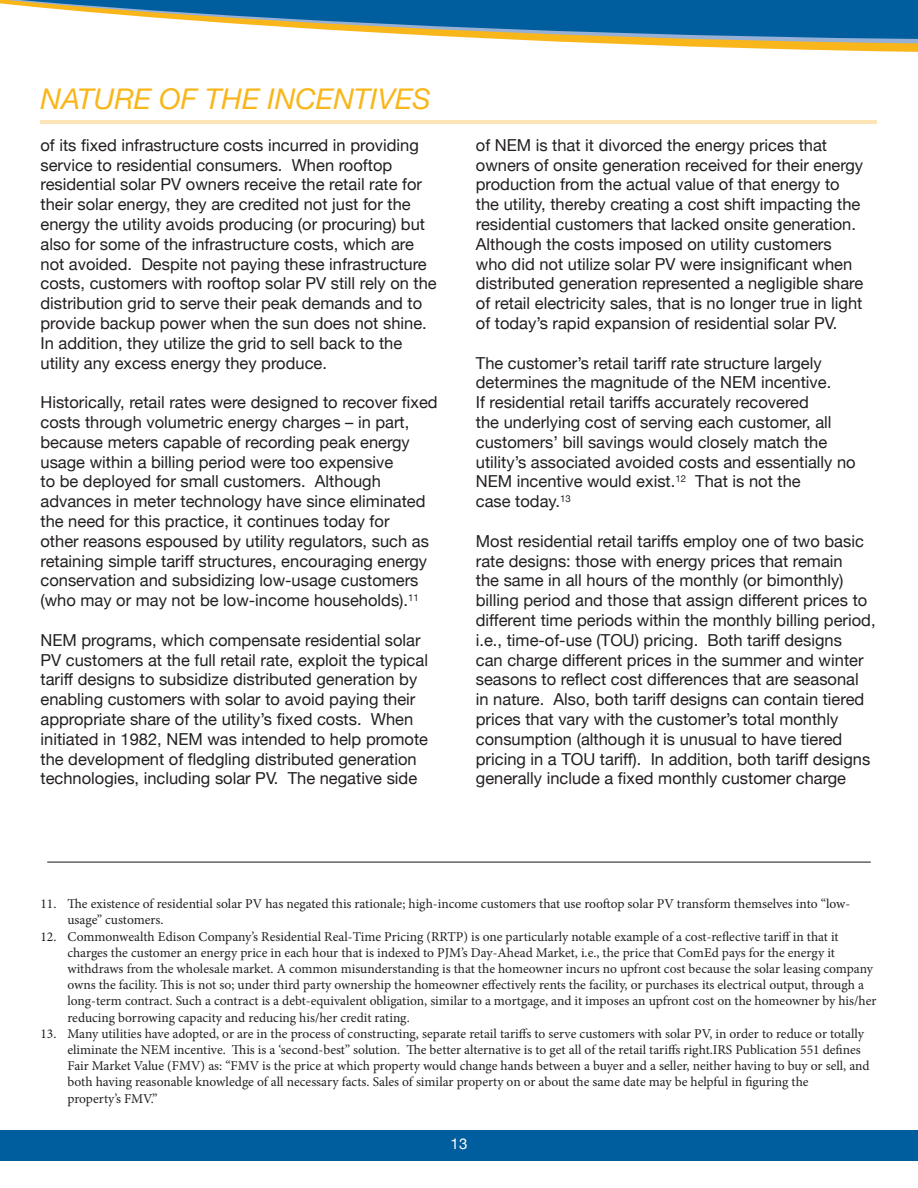
<style>
.page{position:relative;width:918px;height:1188px;background:#fff}
.page>*{position:absolute;margin:0;border:0;box-sizing:border-box;transform-origin:0 0}
.t1{font:italic 28.5px "Helvetica Neue";color:#f9b61b}
.t2{font:16.5px/19.8px "Helvetica Neue";color:#231f20}
.t3{font:15px "Helvetica Neue";color:#fff}
.t4{font:13.5px/16.2px "Minion Pro";color:#231f20}
</style>
<div class="page">
<div style="left:0;top:1130px;width:918px;height:30px;background:#005e9e"></div>
<svg style="left:0;top:0;width:918px;height:52px"></svg>
<hr style="left:47px;top:861px;width:824px;height:2px;background:#636366">
<hr style="left:40px;top:120px;width:838px;height:4px;background:#fde4b7">
<h1 class="t1" style="left:40px;top:81px;width:392px">NATURE OF THE INCENTIVES</h1>
<p class="t2" style="left:40px;top:135px;width:398px">of its fixed infrastructure costs incurred in providing service to residential consumers. When rooftop residential solar PV owners receive the retail rate for their solar energy, they are credited not just for the energy the utility avoids producing (or procuring) but also for some of the infrastructure costs, which are not avoided. Despite not paying these infrastructure costs, customers with rooftop solar PV still rely on the distribution grid to serve their peak demands and to provide backup power when the sun does not shine.<br>In addition, they utilize the grid to sell back to the utility any excess energy they produce.</p>
<p class="t2" style="left:40px;top:392px;width:399px">Historically, retail rates were designed to recover fixed costs through volumetric energy charges – in part, because meters capable of recording peak energy usage within a billing period were too expensive<br>to be deployed for small customers. Although advances in meter technology have since eliminated the need for this practice, it continues today for<br>other reasons espoused by utility regulators, such as retaining simple tariff structures, encouraging energy conservation and subsidizing low-usage customers (who may or may not be low-income households).<sup>11</sup></p>
<p class="t2" style="left:40px;top:630px;width:389px">NEM programs, which compensate residential solar PV customers at the full retail rate, exploit the typical tariff designs to subsidize distributed generation by enabling customers with solar to avoid paying their appropriate share of the utility’s fixed costs. When initiated in 1982, NEM was intended to help promote the development of fledgling distributed generation technologies, including solar PV. The negative side</p>
<p class="t2" style="left:476px;top:135px;width:389px">of NEM is that it divorced the energy prices that owners of onsite generation received for their energy production from the actual value of that energy to the utility, thereby creating a cost shift impacting the residential customers that lacked onsite generation.<br>Although the costs imposed on utility customers who did not utilize solar PV were insignificant when distributed generation represented a negligible share of retail electricity sales, that is no longer true in light of today’s rapid expansion of residential solar PV.</p>
<p class="t2" style="left:476px;top:353px;width:381px">The customer’s retail tariff rate structure largely determines the magnitude of the NEM incentive.<br>If residential retail tariffs accurately recovered<br>the underlying cost of serving each customer, all customers’ bill savings would closely match the utility’s associated avoided costs and essentially no NEM incentive would exist.<sup>12</sup> That is not the<br>case today.<sup>13</sup></p>
<p class="t2" style="left:476px;top:531px;width:401px">Most residential retail tariffs employ one of two basic rate designs: those with energy prices that remain<br>the same in all hours of the monthly (or bimonthly) billing period and those that assign different prices to different time periods within the monthly billing period, i.e., time-of-use (TOU) pricing. Both tariff designs<br>can charge different prices in the summer and winter seasons to reflect cost differences that are seasonal in nature. Also, both tariff designs can contain tiered prices that vary with the customer’s total monthly consumption (although it is unusual to have tiered pricing in a TOU tariff). In addition, both tariff designs generally include a fixed monthly customer charge</p>
<p class="t4" style="left:68px;top:896px;width:784px;text-indent:-27px">11. The existence of residential solar PV has negated this rationale; high-income customers that use rooftop solar PV transform themselves into “low&shy;usage” customers.</p>
<p class="t4" style="left:68px;top:928px;width:810px;text-indent:-27px">12. Commonwealth Edison Company’s Residential Real-Time Pricing (RRTP) is one particularly notable example of a cost-reflective tariff in that it charges the customer an energy price in each hour that is indexed to PJM’s Day-Ahead Market, i.e., the price that ComEd pays for the energy it withdraws from the wholesale market. A common misunderstanding is that the homeowner incurs no upfront cost because the solar leasing company owns the facility. This is not so; under third party ownership the homeowner effectively rents the facility, or purchases its electrical output, through a long-term contract. Such a contract is a debt-equivalent obligation, similar to a mortgage, and it imposes an upfront cost on the homeowner by his/her reducing borrowing capacity and reducing his/her credit rating.</p>
<p class="t4" style="left:68px;top:1025px;width:804px;text-indent:-27px">13. Many utilities have adopted, or are in the process of constructing, separate retail tariffs to serve customers with solar PV, in order to reduce or totally eliminate the NEM incentive. This is a ‘second-best” solution. The better alternative is to get all of the retail tariffs right.IRS Publication 551 defines Fair Market Value (FMV) as: “FMV is the price at which property would change hands between a buyer and a seller, neither having to buy or sell, and both having reasonable knowledge of all necessary facts. Sales of similar property on or about the same date may be helpful in figuring the<br>property’s FMV.”</p>
<p class="t3" style="left:451px;top:1134px;width:18px">13</p>
</div>
